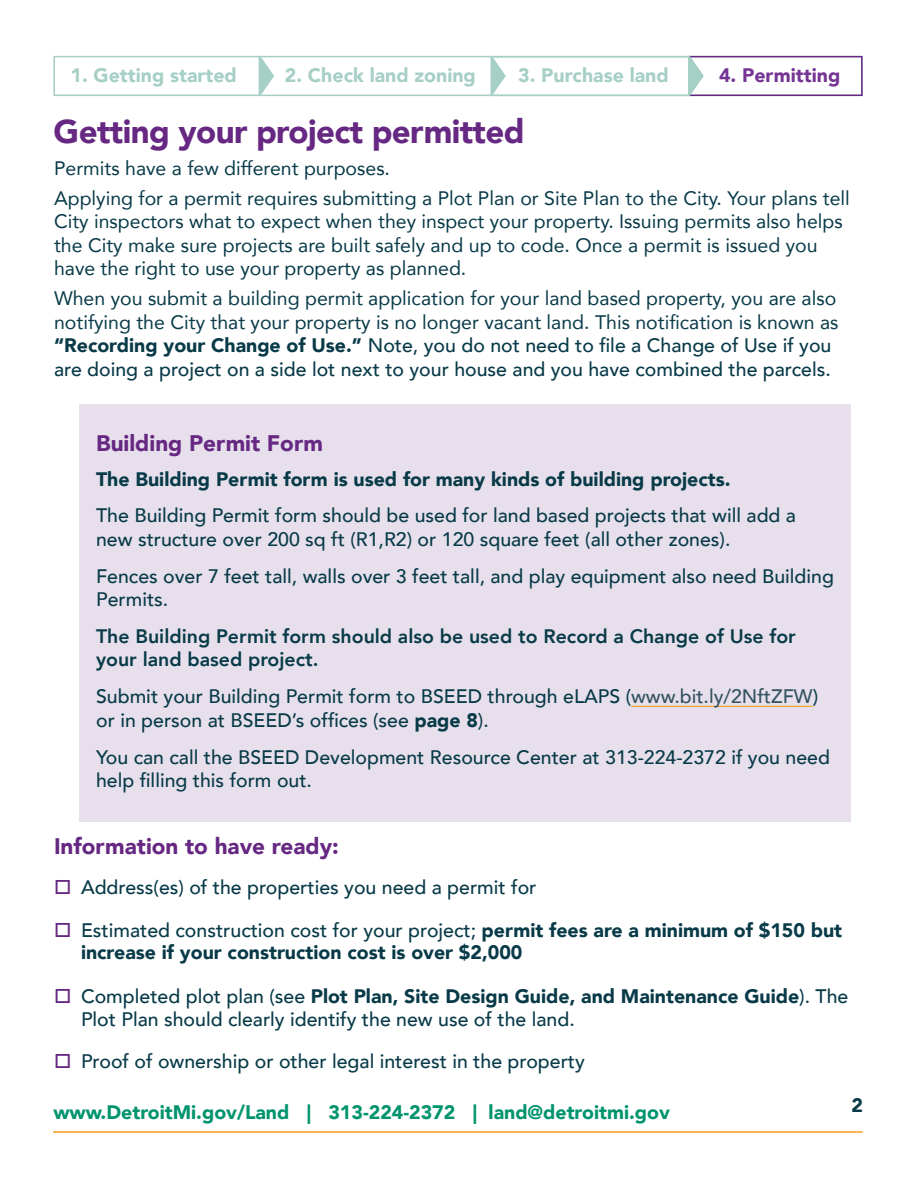
<style>
.page{position:relative;width:918px;height:1188px;background:#fff}
.page>*{position:absolute;margin:0;border:0;box-sizing:border-box;transform-origin:0 0}
.t1{font:900 33px "Avenir";letter-spacing:-.02em;color:#662882}
.H3__bold__dark_blue{font:900 22.5px "Avenir";color:#662882}
.t2{font:500 19.5px/23.4px "Avenir";color:#083a48}
.t3{font:19.5px/23.4px "Avenir";color:#083a48}
.t4{font:900 19.5px/22.5px "Avenir";color:#083a48}
.t5{font:800 19.5px/23.4px "Avenir";color:#083a48}
.t6{font:900 19.5px "Avenir";color:#00946e}
.t7{font:900 19.5px "Avenir";color:#a6cfc6}
.t8{font:900 19.5px "Avenir";color:#763594}
.s1{font-weight:900}
.s2{font-weight:500}
.s3{color:#34525f}
</style>
<div class="page">
<hr style="left:53px;top:1131px;width:810px;height:2px;background:#f89e1c">
<div style="left:257px;top:56px;width:606px;height:40px;border:2px solid #a6cfc6"></div>
<svg style="left:53px;top:56px;width:221px;height:40px"></svg>
<div style="left:689px;top:56px;width:174px;height:40px;border:2px solid #662882"></div>
<svg style="left:490px;top:56px;width:214px;height:40px"></svg>
<div style="left:80px;top:405px;width:771px;height:417px;background:#e7e0ec"></div>
<hr style="left:631px;top:706px;width:182px;height:1px;background:#f89e1c">
<p class="t7" style="left:70px;top:59px;width:168px">1. Getting started</p>
<p class="t7" style="left:285px;top:59px;width:193px">2. Check land zoning</p>
<p class="t7" style="left:518px;top:59px;width:152px">3. Purchase land</p>
<p class="t8" style="left:719px;top:59px;width:123px">4. Permitting</p>
<h1 class="t1" style="left:54px;top:103px;width:472px">Getting your project permitted</h1>
<p class="t3" style="left:54px;top:156px;width:338px">Permits have a few different purposes.</p>
<p class="t3" style="left:54px;top:186px;width:797px">Applying for a permit requires submitting a Plot Plan or Site Plan to the City. Your plans tell City inspectors what to expect when they inspect your property. Issuing permits also helps the City make sure projects are built safely and up to code. Once a permit is issued you have the right to use your property as planned.</p>
<p class="t3" style="left:54px;top:286px;width:786px">When you submit a building permit application for your land based property, you are also notifying the City that your property is no longer vacant land. This notification is known as <span class="s1">“Recording your Change of Use.”</span> <span class="s2">Note, you do not need to file a Change of Use if you are doing a project on a side lot next to your house and you have combined the parcels.</span></p>
<p class="H3__bold__dark_blue" style="left:96px;top:424px;width:229px">Building Permit Form</p>
<p class="t4" style="left:96px;top:467px;width:636px">The Building Permit form is used for many kinds of building projects.</p>
<p class="t2" style="left:96px;top:503px;width:701px">The Building Permit form should be used for land based projects that will add a new structure over 200 sq ft (R1,R2) or 120 square feet (all other zones).</p>
<p class="t2" style="left:96px;top:563px;width:739px">Fences over 7 feet tall, walls over 3 feet tall, and play equipment also need Building<br>Permits.</p>
<p class="t5" style="left:96px;top:625px;width:701px">The Building Permit form should also be used to Record a Change of Use for your land based project.</p>
<p class="t2" style="left:96px;top:684px;width:723px">Submit your Building Permit form to BSEED through eLAPS (<span class="s3">www.bit.ly/2NftZFW</span>) or in person at BSEED’s offices (see <span class="s1">page 8</span>).</p>
<p class="t2" style="left:96px;top:744px;width:735px">You can call the BSEED Development Resource Center at 313-224-2372 if you need help filling this form out.</p>
<p class="H3__bold__dark_blue" style="left:54px;top:827px;width:286px">Information to have ready:</p>
<p class="t2" style="left:81px;top:875px;width:457px">Address(es) of the properties you need a permit for</p>
<p class="t4" style="left:81px;top:918px;width:763px"><span class="s2">Estimated construction cost for your project;</span> permit fees are a minimum of $150 but increase if your construction cost is over $2,000</p>
<p class="t2" style="left:81px;top:984px;width:769px;line-height:22.5px">Completed plot plan (see <span class="s1">Plot Plan, Site Design Guide, and Maintenance Guide</span>). The<br>Plot Plan should clearly identify the new use of the land.</p>
<p class="t2" style="left:81px;top:1049px;width:505px">Proof of ownership or other legal interest in the property</p>
<p class="t6" style="left:53px;top:1096px;width:618px">www.DetroitMi.gov/Land | 313-224-2372 | land@detroitmi.gov</p>
<p class="t4" style="left:851px;top:1093px;width:13px">2</p>
</div>
